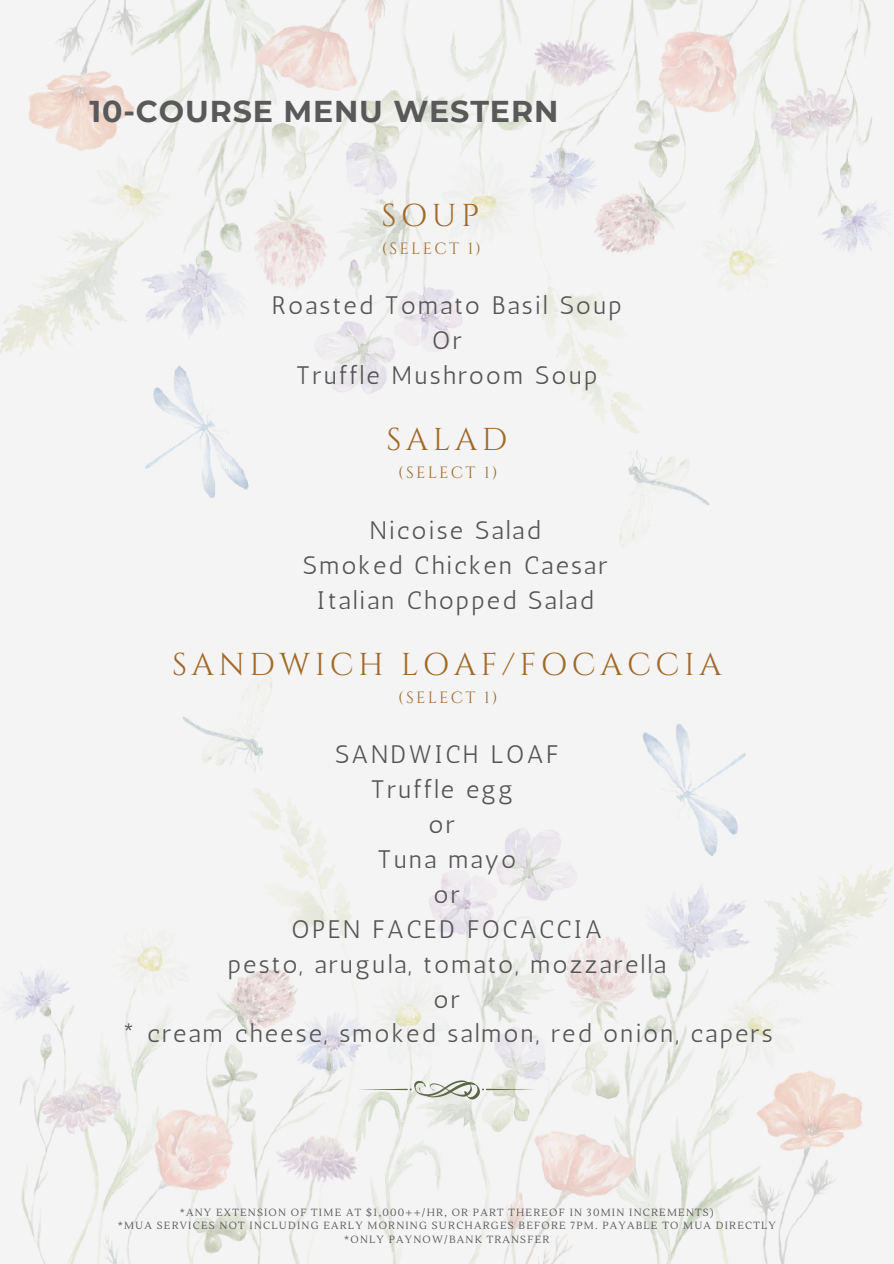
<style>
.page{position:relative;width:894px;height:1264px;background:#fff}
.page>*{position:absolute;margin:0;border:0;box-sizing:border-box;transform-origin:0 0}
.t1{font:31.5px "Cinzel";letter-spacing:.14em;color:#a26929}
.t2{font:700 30px "Montserrat";letter-spacing:.03em;color:#595959}
.t3{font:25.35px/34.8px "Antic";letter-spacing:.095em;color:#545454;text-align:center}
.t4{font:16.2px "Cinzel";letter-spacing:.14em;color:#a26929}
.t5{font:10.35px/13.8px "Lustria";letter-spacing:.115em;color:#595959;text-align:center}
</style>
<div class="page">
<div style="left:0;top:0;width:893px;height:1263px;background:#f4f4f4"></div>
<img style="left:7px;top:674px;width:886px;height:589px">
<img style="left:0;top:0;width:885px;height:548px">
<svg style="left:357px;top:1080px;width:179px;height:19px"></svg>
<p class="t2" style="left:89px;top:93px;width:470px">10-COURSE MENU WESTERN</p>
<p class="t1" style="left:381px;top:195px;width:99px">SOUP</p>
<p class="t4" style="left:382px;top:238px;width:101px">(SELECT 1)</p>
<p class="t3" style="left:272px;top:288px;width:351px">Roasted Tomato Basil Soup<br>Or<br>Truffle Mushroom Soup</p>
<p class="t1" style="left:386px;top:420px;width:122px">SALAD</p>
<p class="t4" style="left:398px;top:463px;width:101px">(SELECT 1)</p>
<p class="t3" style="left:303px;top:512px;width:305px">Nicoise Salad<br>Smoked Chicken Caesar<br>Italian Chopped Salad</p>
<p class="t1" style="left:172px;top:644px;width:551px">SANDWICH LOAF/FOCACCIA</p>
<p class="t4" style="left:398px;top:687px;width:101px">(SELECT 1)</p>
<p class="t3" style="left:121px;top:737px;width:653px">SANDWICH LOAF<br>Truffle egg<br>or<br>Tuna mayo<br>or<br>OPEN FACED FOCACCIA<br>pesto, arugula, tomato, mozzarella<br>or<br>* cream cheese, smoked salmon, red onion, capers</p>
<p class="t5" style="left:118px;top:1205px;width:659px">*ANY EXTENSION OF TIME AT $1,000++/HR, OR PART THEREOF IN 30MIN INCREMENTS)<br>*MUA SERVICES NOT INCLUDING EARLY MORNING SURCHARGES BEFORE 7PM. PAYABLE TO MUA DIRECTLY *ONLY PAYNOW/BANK TRANSFER</p>
</div>
